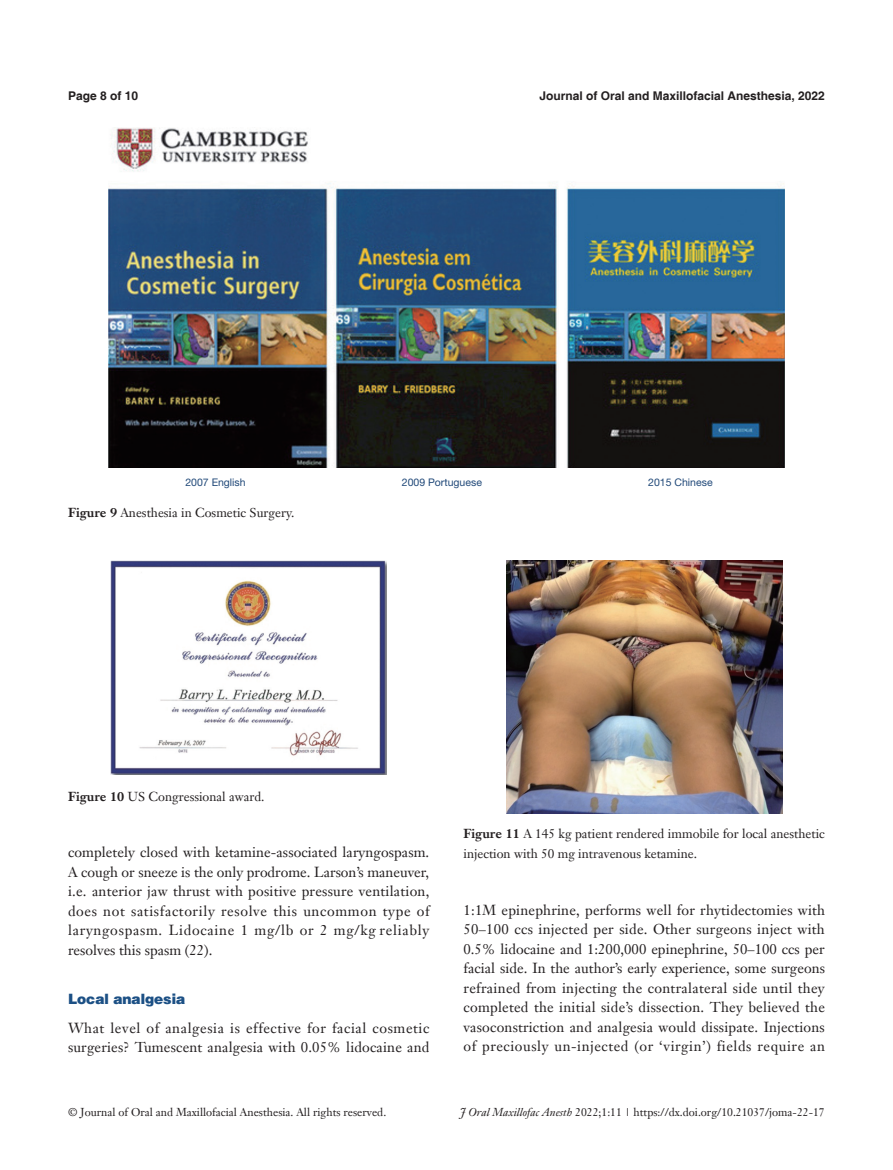
<style>
.page{position:relative;width:893px;height:1170px;background:#fff}
.page>*{position:absolute;margin:0;border:0;box-sizing:border-box;transform-origin:0 0}
.t1{font:14.25px/19.5px "Janson Text LT";letter-spacing:.04em;color:#231f20;text-align:justify}
.t2{font:900 14.25px "Helvetica";color:#1c5085}
.t3{font:12.75px/19.5px "Janson Text LT";color:#231f20}
.t4{font:700 12px "Helvetica";color:#231f20}
.t5{font:11.25px "Janson Text LT";color:#231f20}
.t6{font:10.5px "Helvetica Neue LT Pro";color:#214979}
.s1{font-weight:700}
.s2{font-style:italic}
</style>
<div class="page">
<img style="left:108px;top:128px;width:677px;height:340px">
<img style="left:111px;top:561px;width:276px;height:213px">
<img style="left:506px;top:561px;width:276px;height:252px">
<p class="t4" style="left:68px;top:88px;width:72px">Page 8 of 10</p>
<p class="t4" style="left:539px;top:88px;width:287px">Journal of Oral and Maxillofacial Anesthesia, 2022</p>
<p class="t6" style="left:185px;top:475px;width:62px">2007 English</p>
<p class="t6" style="left:402px;top:475px;width:82px">2009 Portuguese</p>
<p class="t6" style="left:648px;top:475px;width:66px">2015 Chinese</p>
<p class="t3" style="left:68px;top:502px;width:228px"><span class="s1">Figure 9</span> Anesthesia in Cosmetic Surgery.</p>
<p class="t3" style="left:68px;top:786px;width:198px"><span class="s1">Figure 10</span> US Congressional award.</p>
<p class="t1" style="left:68px;top:842px;width:363px">completely closed with ketamine-associated laryngospasm.<br>A cough or sneeze is the only prodrome. Larson’s maneuver, i.e. anterior jaw thrust with positive pressure ventilation, does not satisfactorily resolve this uncommon type of laryngospasm. Lidocaine 1 mg/lb or 2 mg/kg reliably resolves this spasm (22).</p>
<p class="t2" style="left:68px;top:989px;width:119px">Local analgesia</p>
<p class="t1" style="left:68px;top:1018px;width:363px">What level of analgesia is effective for facial cosmetic surgeries? Tumescent analgesia with 0.05% lidocaine and</p>
<p class="t3" style="left:463px;top:824px;width:363px"><span class="s1">Figure 11</span> A 145 kg patient rendered immobile for local anesthetic injection with 50 mg intravenous ketamine.</p>
<p class="t1" style="left:463px;top:899px;width:363px">1:1M epinephrine, performs well for rhytidectomies with 50–100 ccs injected per side. Other surgeons inject with 0.5% lidocaine and 1:200,000 epinephrine, 50–100 ccs per facial side. In the author’s early experience, some surgeons refrained from injecting the contralateral side until they completed the initial side’s dissection. They believed the vasoconstriction and analgesia would dissipate. Injections of preciously un-injected (or ‘virgin’) fields require an</p>
<p class="t5" style="left:68px;top:1104px;width:319px">© Journal of Oral and Maxillofacial Anesthesia. All rights reserved.</p>
<p class="t5" style="left:460px;top:1104px;width:366px"><span class="s2">J Oral Maxillofac Anesth</span> 2022;1:11 | https://dx.doi.org/10.21037/joma-22-17</p>
</div>
